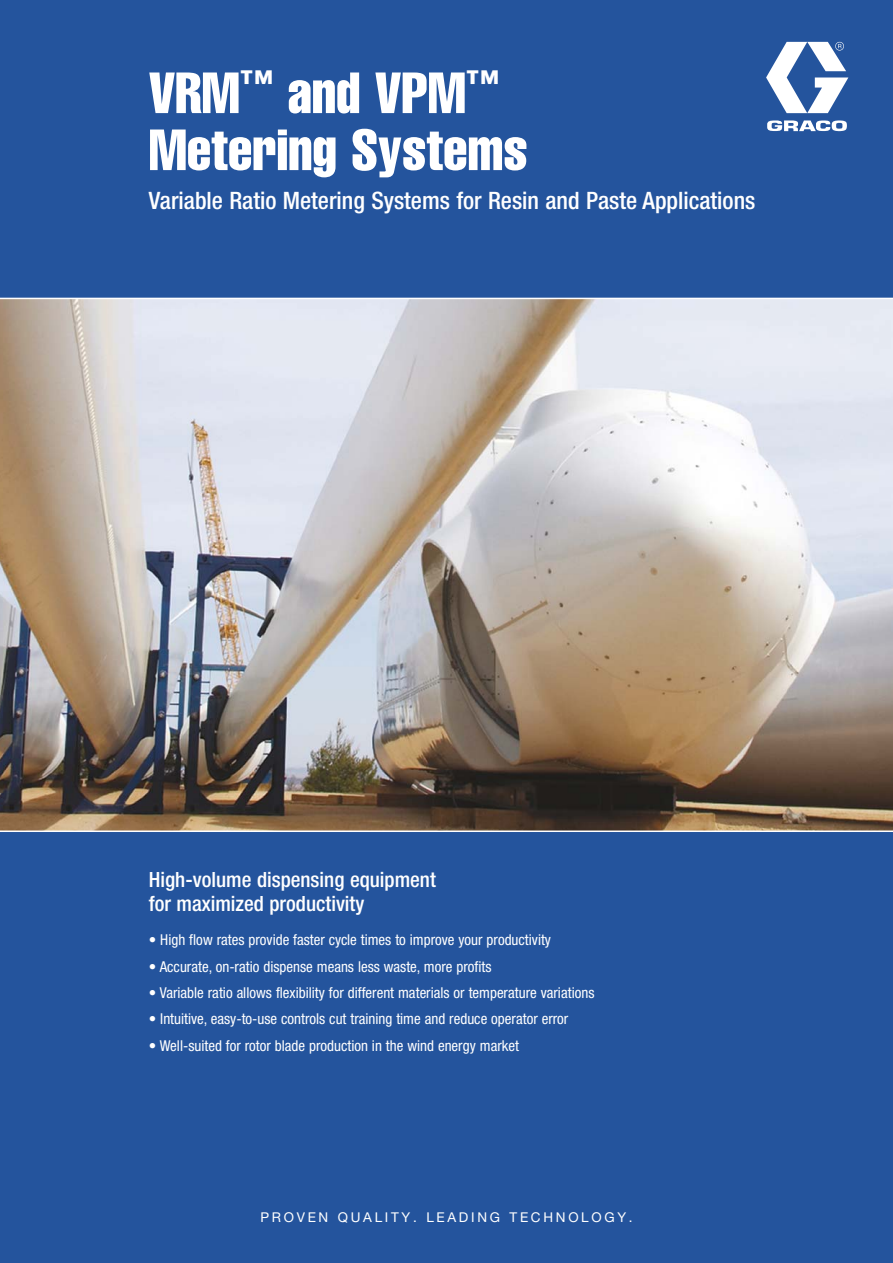
<style>
.page{position:relative;width:893px;height:1263px;background:#24549d}
.page>*{position:absolute;margin:0;border:0;box-sizing:border-box;transform-origin:0 0}
.t1{font:57px/57px "Helvetica LT Std Comp";color:#fff}
.t2{font:500 condensed 24px "Helvetica Neue LT Std";color:#fff}
.t3{font:500 condensed 21px/24px "Helvetica Neue LT Std";color:#fff}
.t4{font:condensed 15px "Helvetica Neue LT Std";color:#fff}
.t5{font:13.5px "Helvetica Neue LT Std";letter-spacing:.2em;color:#fff}
</style>
<div class="page">
<svg style="left:766px;top:42px;width:82px;height:71px"></svg>
<svg style="left:767px;top:120px;width:80px;height:11px"></svg>
<img style="left:0;top:299px;width:893px;height:531px">
<hr style="left:0;top:298px;width:893px;height:1px;background:#fff">
<hr style="left:0;top:830px;width:893px;height:2px;background:#fff">
<h1 class="t1" style="left:149px;top:71px;width:380px">VRM<sup>™</sup> and VPM<sup>™<br></sup>Metering Systems</h1>
<h2 class="t2" style="left:149px;top:191px;width:608px">Variable Ratio Metering Systems for Resin and Paste Applications</h2>
<h3 class="t3" style="left:149px;top:870px;width:289px">High-volume dispensing equipment for maximized productivity</h3>
<p class="t4" style="left:149px;top:934px;width:404px">• High flow rates provide faster cycle times to improve your productivity</p>
<p class="t4" style="left:149px;top:961px;width:344px">• Accurate, on-ratio dispense means less waste, more profits</p>
<p class="t4" style="left:149px;top:987px;width:447px">• Variable ratio allows flexibility for different materials or temperature variations</p>
<p class="t4" style="left:149px;top:1014px;width:421px">• Intuitive, easy-to-use controls cut training time and reduce operator error</p>
<p class="t4" style="left:149px;top:1040px;width:372px">• Well-suited for rotor blade production in the wind energy market</p>
<p class="t5" style="left:260px;top:1212px;width:374px">PROVEN QUALITY. LEADING TECHNOLOGY.</p>
</div>
